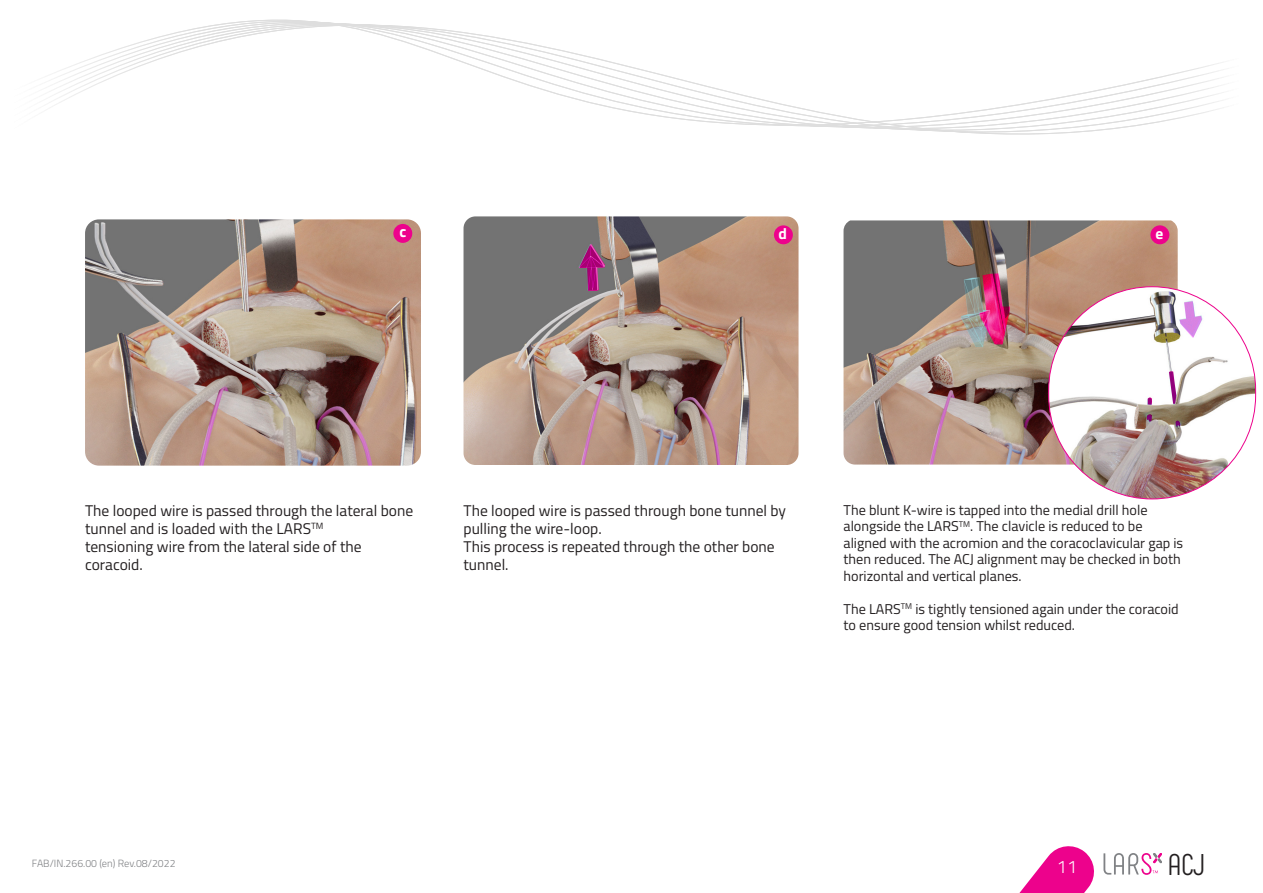
<style>
.page{position:relative;width:1263px;height:893px;background:#fff}
.page>*{position:absolute;margin:0;border:0;box-sizing:border-box;transform-origin:0 0}
.t1{font:30px "Phenomena";color:#231f20}
.t2{font:300 18px "Titillium";color:#fff}
.PCL_texte{font:15.45px/18px "Titillium";color:#231f20}
.Référence_Tech__Opér{font:700 15.45px "Titillium";color:#fff}
.PCL_texte-2{font:14.25px/16.5px "Titillium";color:#231f20}
.t3{font:300 10.5px "Titillium";color:#808285}
</style>
<div class="page">
<svg style="left:1019px;top:846px;width:75px;height:47px"></svg>
<svg style="left:1103px;top:853px;width:59px;height:22px"></svg>
<svg style="left:49px;top:19px;width:1175px;height:116px"></svg>
<img style="left:463px;top:216px;width:335px;height:249px">
<svg style="left:579px;top:244px;width:26px;height:47px"></svg>
<img style="left:85px;top:219px;width:336px;height:247px">
<div style="left:393px;top:224px;width:19px;height:19px;background:#ed028c;border-radius:50%"></div>
<div style="left:774px;top:225px;width:19px;height:19px;background:#ed028c;border-radius:50%"></div>
<img style="left:843px;top:220px;width:335px;height:245px">
<img style="left:979px;top:273px;width:31px;height:71px">
<div style="left:1150px;top:225px;width:19px;height:19px;background:#ed028c;border-radius:50%"></div>
<img style="left:1049px;top:287px;width:206px;height:212px;border-radius:103px">
<svg style="left:1169px;top:371px;width:7px;height:33px"></svg>
<svg style="left:1148px;top:397px;width:4px;height:8px"></svg>
<svg style="left:1147px;top:414px;width:5px;height:8px"></svg>
<svg style="left:1175px;top:421px;width:5px;height:6px"></svg>
<svg style="left:1179px;top:301px;width:23px;height:37px"></svg>
<p class="Référence_Tech__Opér" style="left:399px;top:220px;width:8px">c</p>
<p class="Référence_Tech__Opér" style="left:778px;top:222px;width:10px">d</p>
<p class="Référence_Tech__Opér" style="left:1155px;top:222px;width:9px">e</p>
<p class="PCL_texte" style="left:85px;top:501px;width:330px">The looped wire is passed through the lateral bone tunnel and is loaded with the LARS<sup>TM<br></sup>tensioning wire from the lateral side of the coracoid.</p>
<p class="PCL_texte" style="left:463px;top:501px;width:324px">The looped wire is passed through bone tunnel by pulling the wire-loop.</p>
<p class="PCL_texte" style="left:463px;top:537px;width:313px">This process is repeated through the other bone tunnel.</p>
<p class="PCL_texte-2" style="left:843px;top:501px;width:341px">The blunt K-wire is tapped into the medial drill hole alongside the LARS<sup>TM</sup>. The clavicle is reduced to be aligned with the acromion and the coracoclavicular gap is then reduced. The ACJ alignment may be checked in both horizontal and vertical planes.</p>
<p class="PCL_texte-2" style="left:843px;top:600px;width:337px">The LARS<sup>TM</sup> is tightly tensioned again under the coracoid to ensure good tension whilst reduced.</p>
<p class="t3" style="left:32px;top:855px;width:145px">FAB/IN.266.00 (en) Rev.08/2022</p>
<p class="t2" style="left:1057px;top:854px;width:22px">11</p>
<h1 class="t1" style="left:1168px;top:847px;width:39px">ACJ</h1>
</div>
